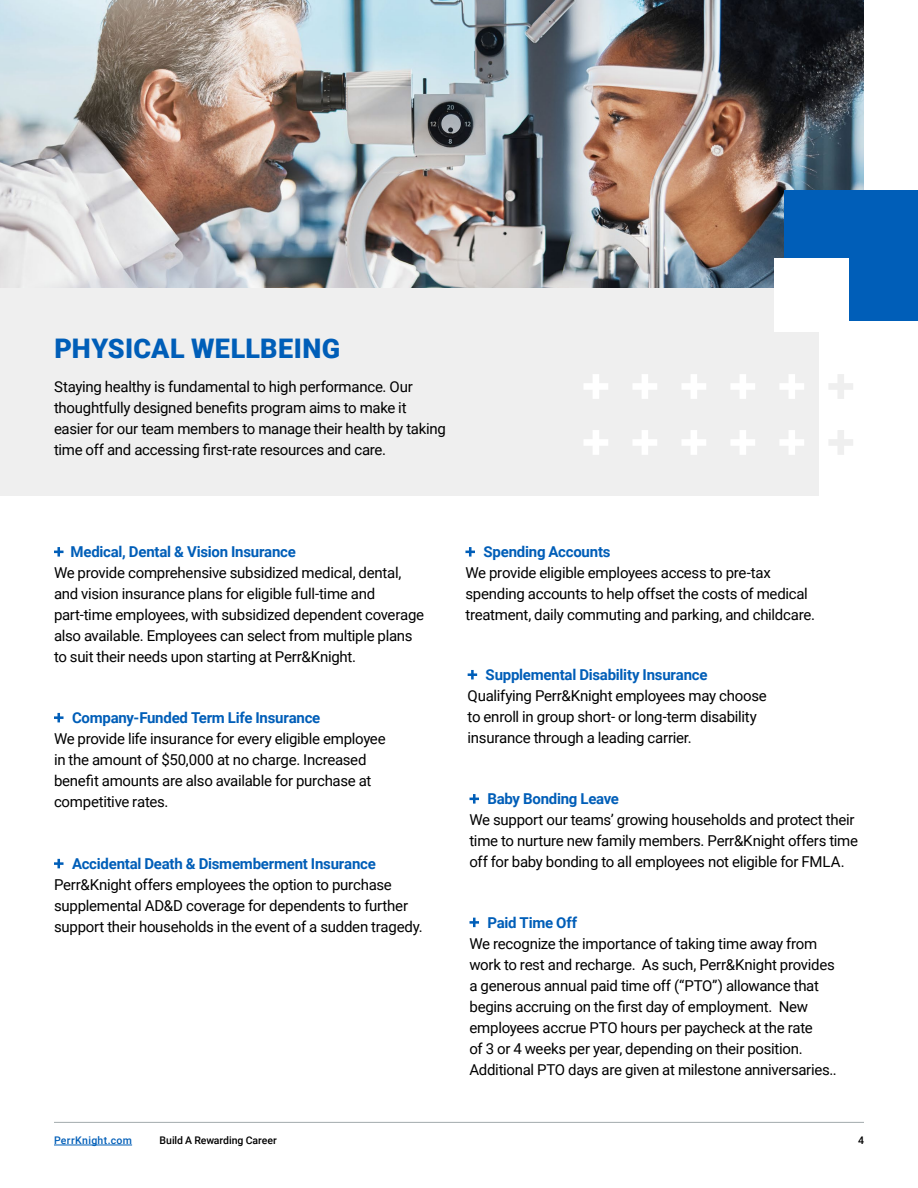
<style>
.page{position:relative;width:918px;height:1188px;background:#fff}
.page>*{position:absolute;margin:0;border:0;box-sizing:border-box;transform-origin:0 0}
.t1{font:900 27px "Roboto";letter-spacing:.01em;color:#005eb8}
.t2{font:15px/21px "Roboto";letter-spacing:-.02em;color:#000}
.t3{font:700 15px "Roboto";letter-spacing:-.015em;color:#005eb8}
.t4{font:500 10.5px "Roboto";letter-spacing:-.005em;color:#000}
.t5{font:500 10.5px "Roboto";letter-spacing:.035em;color:#005eb8}
</style>
<div class="page">
<img style="left:0;top:0;width:864px;height:289px">
<div style="left:0;top:289px;width:819px;height:207px;background:#efefef"></div>
<hr style="left:54px;top:1122px;width:810px;height:1px;background:#a2aaad">
<hr style="left:54px;top:1145px;width:78px;height:1px;background:#005eb8">
<svg style="left:54px;top:547px;width:10px;height:10px"></svg>
<svg style="left:54px;top:713px;width:10px;height:9px"></svg>
<svg style="left:54px;top:859px;width:10px;height:9px"></svg>
<div style="left:784px;top:190px;width:134px;height:131px;background:#005eb8"></div>
<div style="left:775px;top:259px;width:74px;height:73px;background:#fff"></div>
<svg style="left:465px;top:547px;width:10px;height:10px"></svg>
<svg style="left:468px;top:670px;width:9px;height:9px"></svg>
<svg style="left:470px;top:794px;width:9px;height:10px"></svg>
<svg style="left:470px;top:918px;width:9px;height:9px"></svg>
<svg style="left:584px;top:374px;width:24px;height:25px"></svg>
<svg style="left:633px;top:374px;width:24px;height:25px"></svg>
<svg style="left:682px;top:374px;width:24px;height:25px"></svg>
<svg style="left:731px;top:374px;width:24px;height:25px"></svg>
<svg style="left:780px;top:374px;width:24px;height:25px"></svg>
<svg style="left:829px;top:374px;width:24px;height:25px"></svg>
<svg style="left:584px;top:430px;width:24px;height:25px"></svg>
<svg style="left:633px;top:430px;width:24px;height:25px"></svg>
<svg style="left:682px;top:430px;width:24px;height:25px"></svg>
<svg style="left:731px;top:430px;width:24px;height:25px"></svg>
<svg style="left:780px;top:430px;width:24px;height:25px"></svg>
<svg style="left:829px;top:430px;width:24px;height:25px"></svg>
<h1 class="t1" style="left:54px;top:329px;width:287px">PHYSICAL WELLBEING</h1>
<p class="t2" style="left:54px;top:376px;width:394px">Staying healthy is fundamental to high performance. Our thoughtfully designed benefits program aims to make it easier for our team members to manage their health by taking time off and accessing first-rate resources and care.</p>
<p class="t3" style="left:71px;top:541px;width:227px">Medical, Dental &amp; Vision Insurance</p>
<p class="t2" style="left:54px;top:562px;width:372px">We provide comprehensive subsidized medical, dental, and vision insurance plans for eligible full-time and part-time employees, with subsidized dependent coverage also available. Employees can select from multiple plans to suit their needs upon starting at Perr&amp;Knight.</p>
<p class="t3" style="left:72px;top:707px;width:250px">Company-Funded Term Life Insurance</p>
<p class="t2" style="left:54px;top:728px;width:333px">We provide life insurance for every eligible employee in the amount of $50,000 at no charge. Increased benefit amounts are also available for purchase at competitive rates.</p>
<p class="t3" style="left:72px;top:853px;width:305px">Accidental Death &amp; Dismemberment Insurance</p>
<p class="t2" style="left:54px;top:874px;width:370px">Perr&amp;Knight offers employees the option to purchase supplemental AD&amp;D coverage for dependents to further support their households in the event of a sudden tragedy.</p>
<p class="t3" style="left:483px;top:541px;width:129px">Spending Accounts</p>
<p class="t2" style="left:465px;top:562px;width:351px">We provide eligible employees access to pre-tax spending accounts to help offset the costs of medical treatment, daily commuting and parking, and childcare.</p>
<p class="t3" style="left:486px;top:664px;width:223px">Supplemental Disability Insurance</p>
<p class="t2" style="left:468px;top:685px;width:301px">Qualifying Perr&amp;Knight employees may choose to enroll in group short- or long-term disability insurance through a leading carrier.</p>
<p class="t3" style="left:488px;top:788px;width:133px">Baby Bonding Leave</p>
<p class="t2" style="left:470px;top:809px;width:390px">We support our teams’ growing households and protect their time to nurture new family members. Perr&amp;Knight offers time off for baby bonding to all employees not eligible for FMLA.</p>
<p class="t3" style="left:488px;top:912px;width:91px">Paid Time Off</p>
<p class="t2" style="left:470px;top:932px;width:369px">We recognize the importance of taking time away from work to rest and recharge. As such, Perr&amp;Knight provides a generous annual paid time off (“PTO”) allowance that begins accruing on the first day of employment. New employees accrue PTO hours per paycheck at the rate<br>of 3 or 4 weeks per year, depending on their position.<br>Additional PTO days are given at milestone anniversaries..</p>
<p class="t5" style="left:54px;top:1133px;width:80px">PerrKnight.com</p>
<p class="t4" style="left:160px;top:1133px;width:119px">Build A Rewarding Career</p>
<p class="t4" style="left:858px;top:1133px;width:7px">4</p>
</div>
